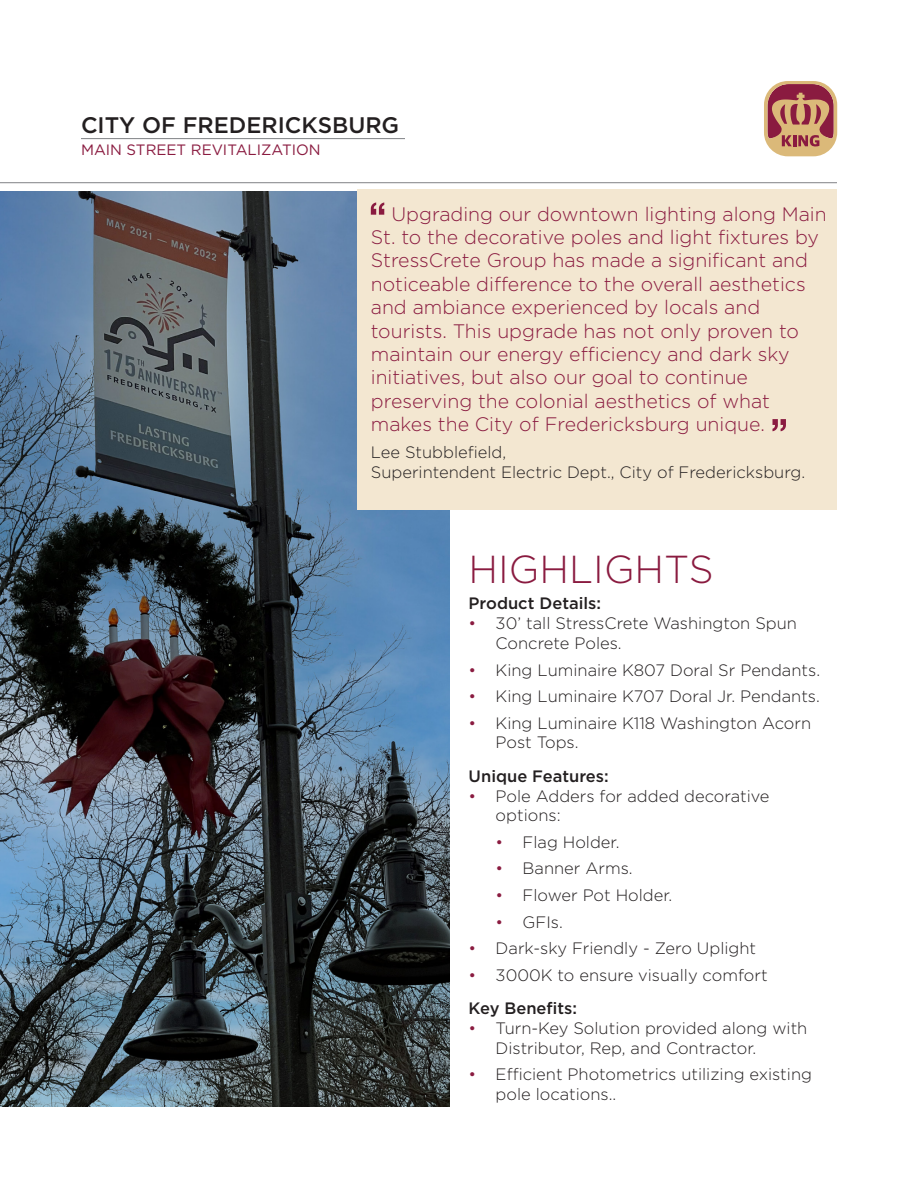
<style>
.page{position:relative;width:918px;height:1188px;background:#fff}
.page>*{position:absolute;margin:0;border:0;box-sizing:border-box;transform-origin:0 0}
.t1{font:300 39px "Gotham";color:#8a1b40}
.t2{font:500 22.5px "Gotham";color:#231f20}
.t3{font:300 19.5px/23.4px "Gotham";color:#8a1b40}
.t4{font:300 16.5px/19.8px "Gotham";color:#231f20}
.t5{font:500 16.5px "Gotham";color:#231f20}
.t6{font:15px "Gotham";color:#8a1b40}
.s1{color:#8a1b40}
</style>
<div class="page">
<hr style="left:0;top:182px;width:837px;height:1px;background:#808285">
<svg style="left:764px;top:81px;width:73px;height:75px"></svg>
<hr style="left:81px;top:138px;width:324px;height:1px;background:#808285">
<img style="left:0;top:191px;width:449px;height:916px">
<div style="left:357px;top:189px;width:480px;height:321px;background:#f3e7d1"></div>
<svg style="left:371px;top:202px;width:13px;height:13px"></svg>
<svg style="left:772px;top:419px;width:14px;height:12px"></svg>
<p class="t2" style="left:81px;top:111px;width:320px">CITY OF FREDERICKSBURG</p>
<p class="t6" style="left:81px;top:140px;width:241px">MAIN STREET REVITALIZATION</p>
<p class="t3" style="left:371px;top:202px;width:457px;text-indent:21px">Upgrading our downtown lighting along Main St. to the decorative poles and light fixtures by StressCrete Group has made a significant and noticeable difference to the overall aesthetics and ambiance experienced by locals and tourists. This upgrade has not only proven to maintain our energy efficiency and dark sky initiatives, but also our goal to continue preserving the colonial aesthetics of what makes the City of Fredericksburg unique.</p>
<p class="t4" style="left:371px;top:442px;width:436px">Lee Stubblefield,<br>Superintendent Electric Dept., City of Fredericksburg.</p>
<p class="t1" style="left:469px;top:545px;width:247px">HIGHLIGHTS</p>
<p class="t5" style="left:469px;top:593px;width:134px">Product Details:</p>
<p class="t4" style="left:496px;top:613px;width:303px;text-indent:-27px"><span class="s1">•</span> 30’ tall StressCrete Washington Spun<br>Concrete Poles.</p>
<p class="t4" style="left:469px;top:659px;width:353px"><span class="s1">•</span> King Luminaire K807 Doral Sr Pendants.</p>
<p class="t4" style="left:469px;top:686px;width:353px"><span class="s1">•</span> King Luminaire K707 Doral Jr. Pendants.</p>
<p class="t4" style="left:496px;top:713px;width:317px;text-indent:-27px"><span class="s1">•</span> King Luminaire K118 Washington Acorn<br>Post Tops.</p>
<p class="t5" style="left:469px;top:765px;width:142px">Unique Features:</p>
<p class="t4" style="left:496px;top:785px;width:275px;text-indent:-27px"><span class="s1">•</span> Pole Adders for added decorative options:</p>
<p class="t4" style="left:496px;top:832px;width:125px"><span class="s1">•</span> Flag Holder.</p>
<p class="t4" style="left:496px;top:858px;width:139px"><span class="s1">•</span> Banner Arms.</p>
<p class="t4" style="left:496px;top:885px;width:178px"><span class="s1">•</span> Flower Pot Holder.</p>
<p class="t4" style="left:496px;top:911px;width:69px"><span class="s1">•</span> GFIs.</p>
<p class="t4" style="left:469px;top:938px;width:289px"><span class="s1">•</span> Dark-sky Friendly - Zero Uplight</p>
<p class="t4" style="left:469px;top:965px;width:301px"><span class="s1">•</span> 3000K to ensure visually comfort</p>
<p class="t5" style="left:469px;top:997px;width:110px">Key Benefits:</p>
<p class="t4" style="left:496px;top:1018px;width:313px;text-indent:-27px"><span class="s1">•</span> Turn-Key Solution provided along with<br>Distributor, Rep, and Contractor.</p>
<p class="t4" style="left:496px;top:1064px;width:318px;text-indent:-27px"><span class="s1">•</span> Efficient Photometrics utilizing existing pole locations..</p>
</div>
